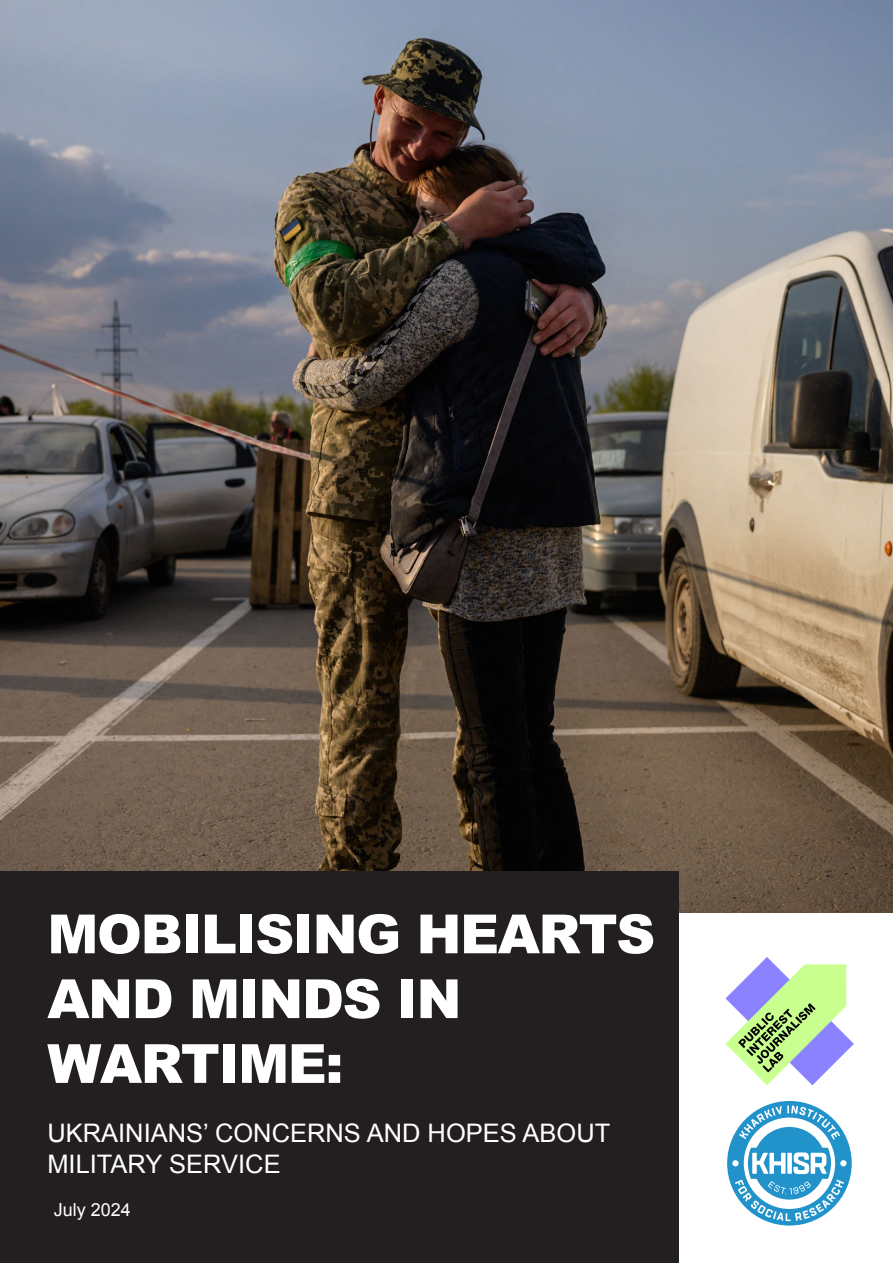
<style>
.page{position:relative;width:893px;height:1263px;background:#fff}
.page>*{position:absolute;margin:0;border:0;box-sizing:border-box;transform-origin:0 0}
.Title_50pt{font:900 54px/64.8px "Arial";letter-spacing:-.025em;color:#fff}
.Title_20pt{font:25.5px/30.6px "Arial";color:#fff}
.Title_20pt-2{font:18px "Arial";color:#fff}
</style>
<div class="page">
<img style="left:0;top:0;width:893px;height:913px">
<div style="left:0;top:872px;width:679px;height:391px;background:#231f20"></div>
<svg style="left:725px;top:957px;width:129px;height:128px"></svg>
<svg style="left:727px;top:1101px;width:125px;height:124px"></svg>
<p class="Title_50pt" style="left:47px;top:900px;width:609px">MOBILISING HEARTS<br>AND MINDS IN<br>WARTIME:</p>
<p class="Title_20pt" style="left:47px;top:1118px;width:564px">UKRAINIANS’ CONCERNS AND HOPES ABOUT<br>MILITARY SERVICE</p>
<p class="Title_20pt-2" style="left:54px;top:1198px;width:79px">July 2024</p>
</div>
